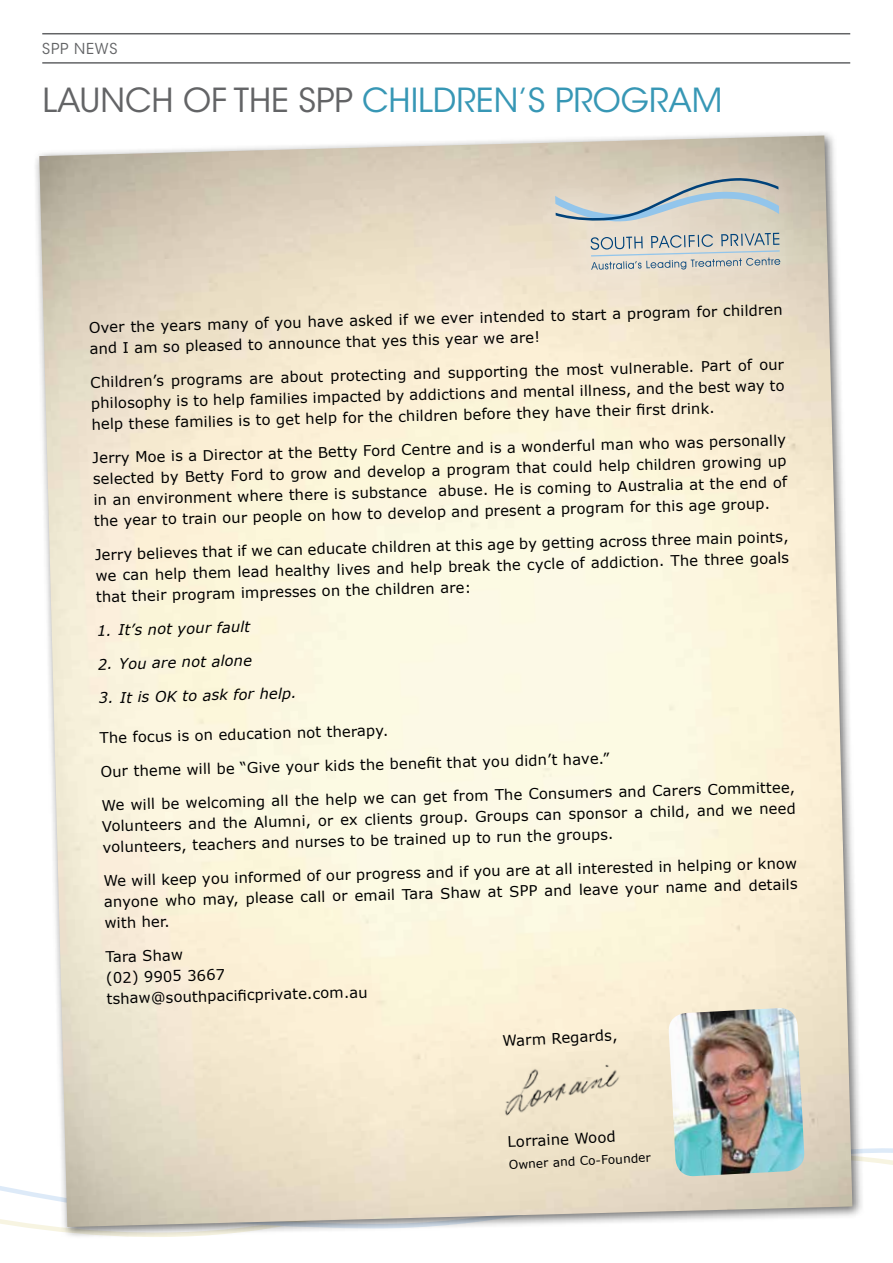
<style>
.page{position:relative;width:893px;height:1263px;background:#fff}
.page>*{position:absolute;margin:0;border:0;box-sizing:border-box;transform-origin:0 0}
.t1{font:33px "ITC Avant Garde Std";color:#3797b5}
.t2{font:15px "ITC Avant Garde Std";letter-spacing:.05em;color:#636466}
.t3{font:14.7px/21.1px "Verdana";color:#000}
.t4{font:italic 14.7px "Verdana";color:#000}
.t5{font:12px "Verdana";color:#000}
.s1{color:#636466}
</style>
<div class="page">
<svg style="left:0;top:1148px;width:893px;height:81px"></svg>
<hr style="left:42px;top:33px;width:808px;height:1px;background:#636466">
<hr style="left:42px;top:62px;width:808px;height:2px;background:#636466">
<div style="left:33px;top:130px;width:831px;height:1109px;background:#000;opacity:.55"></div>
<img style="left:39px;top:136px;width:813px;height:1091px">
<svg style="left:524px;top:146px;width:287px;height:157px"></svg>
<img style="left:668px;top:1008px;width:137px;height:169px">
<img style="left:450px;top:1030px;width:227px;height:112px">
<p class="t2" style="left:42px;top:39px;width:77px">SPP NEWS</p>
<h1 class="t1" style="left:43px;top:80px;width:681px"><span class="s1">LAUNCH OF THE SPP</span> CHILDREN’S PROGRAM</h1>
<p class="t3" style="left:89px;top:313px;width:695px;line-height:22.2px;rotate:-1deg">Over the years many of you have asked if we ever intended to start a program for children and I am so pleased to announce that yes this year we are!</p>
<p class="t3" style="left:90px;top:369px;width:695px;text-align:justify;rotate:-1deg">Children’s programs are about protecting and supporting the most vulnerable. Part of our philosophy is to help families impacted by addictions and mental illness, and the best way to help these families is to get help for the children before they have their fi rst drink.</p>
<p class="t3" style="left:92px;top:444px;width:696px;text-align:justify;rotate:-1deg">Jerry Moe is a Director at the Betty Ford Centre and is a wonderful man who was personally selected by Betty Ford to grow and develop a program that could help children growing up in an environment where there is substance abuse. He is coming to Australia at the end of the year to train our people on how to develop and present a program for this age group.</p>
<p class="t3" style="left:95px;top:541px;width:695px;rotate:-1deg">Jerry believes that if we can educate children at this age by getting across three main points, we can help them lead healthy lives and help break the cycle of addiction. The three goals</p>
<p class="t3" style="left:96px;top:584px;width:377px;rotate:-1deg">that their program impresses on the children are:</p>
<p class="t4" style="left:97px;top:620px;width:155px;rotate:-1deg">1. It’s not your fault</p>
<p class="t4" style="left:98px;top:653px;width:156px;rotate:-1deg">2. You are not alone</p>
<p class="t4" style="left:99px;top:687px;width:200px;rotate:-1deg">3. It is OK to ask for help.</p>
<p class="t3" style="left:100px;top:726px;width:290px;rotate:-1deg">The focus is on education not therapy.</p>
<p class="t3" style="left:100px;top:758px;width:510px;rotate:-1deg">Our theme will be “Give your kids the benefi t that you didn’t have.”</p>
<p class="t3" style="left:101px;top:791px;width:695px;text-align:justify;rotate:-1deg">We will be welcoming all the help we can get from The Consumers and Carers Committee, Volunteers and the Alumni, or ex clients group. Groups can sponsor a child, and we need volunteers, teachers and nurses to be trained up to run the groups.</p>
<p class="t3" style="left:103px;top:867px;width:695px;rotate:-1deg">We will keep you informed of our progress and if you are at all interested in helping or know anyone who may, please call or email Tara Shaw at SPP and leave your name and details</p>
<p class="t3" style="left:104px;top:912px;width:67px;rotate:-1deg">with her.</p>
<p class="t3" style="left:105px;top:946px;width:263px;line-height:20.5px;rotate:-1deg">Tara Shaw<br>(02) 9905 3667<br>tshaw@southpacifi cprivate.com.au</p>
<p class="t3" style="left:502px;top:1030px;width:117px;rotate:-3deg">Warm Regards,</p>
<p class="t3" style="left:507px;top:1131px;width:110px;rotate:-3deg">Lorraine Wood</p>
<p class="t5" style="left:508px;top:1156px;width:144px;rotate:-3deg">Owner and Co-Founder</p>
</div>
